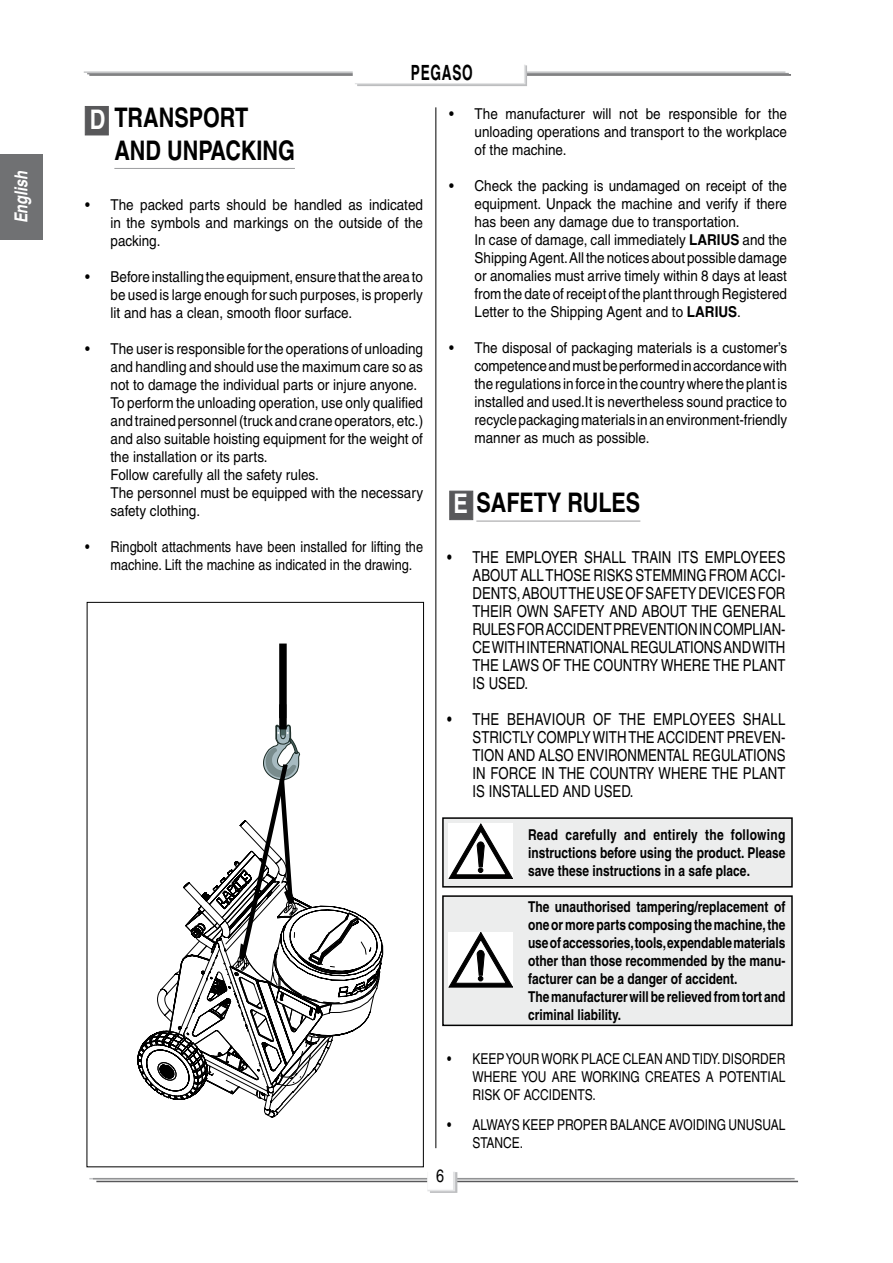
<style>
.page{position:relative;width:893px;height:1263px;background:#fff}
.page>*{position:absolute;margin:0;border:0;box-sizing:border-box;transform-origin:0 0}
.t1{font:700 27px "Helvetica";color:#000;scale:.8 1}
.t2{font:700 21px "Helvetica";letter-spacing:.05em;color:#000;scale:.65 1}
.t3{font:italic 700 18px "Helvetica";color:#fff;scale:.8 1}
.t4{font:18px "Helvetica";color:#000;scale:.8 1}
.t5{font:16.5px "Helvetica";color:#000;scale:.8 1}
.t6{font:15px/18px "Helvetica";color:#000;text-align:justify;scale:.9 1}
.t7{font:700 15px/18px "Helvetica";color:#000;text-align:justify;scale:.8 1}
.t8{font:15px/18px "Helvetica";color:#000;text-align:justify;scale:.8 1}
.t9{font:15px/18px "Helvetica";color:#000;scale:.85 1}
.s1{color:#fff}
.s2{font-weight:700}
</style>
<div class="page">
<hr style="left:89px;top:74px;width:702px;height:2px;background:#58585a">
<hr style="left:84px;top:71px;width:701px;height:2px;background:#c5c6c8">
<hr style="left:87px;top:73px;width:702px;height:1px;background:#929395">
<hr style="left:96px;top:1181px;width:702px;height:1px;background:#58585a">
<hr style="left:89px;top:1178px;width:702px;height:1px;background:#c5c6c8">
<hr style="left:93px;top:1178px;width:702px;height:1px;background:#929395">
<div style="left:430px;top:1172px;width:27px;height:21px;background:#cacbcd"></div>
<div style="left:427px;top:1172px;width:28px;height:19px;background:#e3e4e5"></div>
<div style="left:427px;top:1170px;width:26px;height:20px;background:#fff"></div>
<div style="left:357px;top:65px;width:170px;height:21px;background:#c8c9ca"></div>
<div style="left:355px;top:65px;width:170px;height:19px;background:#e3e4e5"></div>
<div style="left:353px;top:64px;width:171px;height:19px;background:#fff"></div>
<div style="left:0;top:155px;width:42px;height:85px;background:#707173"></div>
<div style="left:443px;top:896px;width:349px;height:129px;background:#eceded"></div>
<div style="left:442px;top:895px;width:351px;height:131px;border:2px solid #000"></div>
<div style="left:443px;top:818px;width:349px;height:69px;background:#eceded"></div>
<div style="left:442px;top:817px;width:351px;height:70px;border:2px solid #000"></div>
<div style="left:85px;top:106px;width:23px;height:29px;background:#58585a"></div>
<div style="left:450px;top:491px;width:23px;height:29px;background:#58585a"></div>
<svg style="left:449px;top:823px;width:64px;height:56px;background:#bababa"></svg>
<svg style="left:449px;top:932px;width:64px;height:55px;background:#bbb"></svg>
<hr style="left:436px;top:107px;width:1px;height:1041px;background:#000">
<div style="left:279px;top:643px;width:8px;height:86px;background:#000"></div>
<svg style="left:137px;top:724px;width:246px;height:393px"></svg>
<hr style="left:114px;top:168px;width:181px;height:1px;background:#9c9d9f">
<hr style="left:476px;top:521px;width:164px;height:1px;background:#9c9d9f">
<p class="t3" style="left:10px;top:223px;width:67px;rotate:-90deg">English</p>
<h2 class="t2" style="left:411px;top:60px;width:97px">PEGASO</h2>
<h1 class="t1" style="left:90px;top:101px;width:200px"><span class="s1">D</span> TRANSPORT</h1>
<p class="t6" style="left:475px;top:104px;width:349px;text-indent:-26px">• The manufacturer will not be responsible for the unloading operations and transport to the workplace of the machine.</p>
<p class="t6" style="left:475px;top:176px;width:349px;text-align:left;text-indent:-25px">• Check the packing is undamaged on receipt of the equipment. Unpack the machine and verify if there has been any damage due to transportation.<br>In case of damage, call immediately <span class="s2">LARIUS</span> and the Shipping Agent. All the notices about possible damage or anomalies must arrive timely within 8 days at least from the date of receipt of the plant through Registered Letter to the Shipping Agent and to <span class="s2">LARIUS</span>.</p>
<p class="t6" style="left:475px;top:338px;width:349px;text-indent:-26px">• The disposal of packaging materials is a customer’s competence and must be performed in accordance with the regulations in force in the country where the plant is installed and used.It is nevertheless sound practice to recycle packaging materials in an environment-friendly manner as much as possible.</p>
<h1 class="t1" style="left:114px;top:134px;width:227px">AND UNPACKING</h1>
<p class="t6" style="left:111px;top:196px;width:349px;text-indent:-25px">• The packed parts should be handled as indicated in the symbols and markings on the outside of the packing.</p>
<p class="t6" style="left:111px;top:268px;width:349px;text-indent:-26px">• Beforeinstallingtheequipment,ensurethattheareato be used is large enough for such purposes, is properly lit and has a clean, smooth floor surface.</p>
<p class="t6" style="left:111px;top:340px;width:349px;text-align:left;text-indent:-26px">• The user is responsible for the operations of unloading and handling and should use the maximum care so as not to damage the individual parts or injure anyone.<br>To perform the unloading operation, use only qualified and trained personnel (truck and crane operators, etc.) and also suitable hoisting equipment for the weight of the installation or its parts.<br>Follow carefully all the safety rules.<br>The personnel must be equipped with the necessary safety clothing.</p>
<p class="t9" style="left:111px;top:538px;width:369px;text-indent:-25px">• Ringbolt attachments have been installed for lifting the machine. Lift the machine as indicated in the drawing.</p>
<p class="t5" style="left:447px;top:547px;width:86px">• Theemployer</p>
<p class="t5" style="left:584px;top:547px;width:12px">shall</p>
<p class="t5" style="left:632px;top:547px;width:11px">train</p>
<p class="t5" style="left:678px;top:547px;width:9px">its</p>
<p class="t5" style="left:705px;top:547px;width:12px">employees</p>
<h1 class="t1" style="left:454px;top:486px;width:235px"><span class="s1">E</span> SAFETY RULES</h1>
<p class="t5" style="left:473px;top:565px;width:13px">about</p>
<p class="t5" style="left:520px;top:565px;width:44px">all those</p>
<p class="t5" style="left:593px;top:565px;width:11px">risks</p>
<p class="t5" style="left:635px;top:565px;width:12px">stemming</p>
<p class="t5" style="left:709px;top:565px;width:13px">from</p>
<p class="t5" style="left:750px;top:565px;width:11px">acci</p>
<p class="t5" style="left:781px;top:565px;width:7px">-</p>
<p class="t5" style="left:473px;top:583px;width:12px">dents</p>
<p class="t5" style="left:517px;top:583px;width:19px">, about</p>
<p class="t5" style="left:569px;top:583px;width:108px">theuseofsafety</p>
<p class="t5" style="left:698px;top:583px;width:11px">devices</p>
<p class="t5" style="left:758px;top:583px;width:12px">for</p>
<p class="t5" style="left:473px;top:601px;width:11px">their</p>
<p class="t5" style="left:517px;top:601px;width:14px">own</p>
<p class="t5" style="left:553px;top:601px;width:12px">safety</p>
<p class="t5" style="left:609px;top:601px;width:13px">and</p>
<p class="t5" style="left:642px;top:601px;width:13px">about</p>
<p class="t5" style="left:691px;top:601px;width:12px">the</p>
<p class="t5" style="left:722px;top:601px;width:13px">general</p>
<p class="t5" style="left:473px;top:619px;width:12px">rules</p>
<p class="t5" style="left:517px;top:619px;width:48px">for accident</p>
<p class="t5" style="left:613px;top:619px;width:12px">prevention</p>
<p class="t5" style="left:699px;top:619px;width:30px">in complian</p>
<p class="t5" style="left:781px;top:619px;width:7px">-</p>
<p class="t5" style="left:473px;top:637px;width:36px">ce with</p>
<p class="t5" style="left:527px;top:637px;width:11px">international</p>
<p class="t5" style="left:630px;top:637px;width:12px">regulations</p>
<p class="t5" style="left:724px;top:637px;width:47px">and with</p>
<p class="t5" style="left:473px;top:655px;width:12px">the</p>
<p class="t5" style="left:502px;top:655px;width:12px">laws</p>
<p class="t5" style="left:543px;top:655px;width:39px">of the</p>
<p class="t5" style="left:594px;top:655px;width:13px">country</p>
<p class="t5" style="left:661px;top:655px;width:14px">where</p>
<p class="t5" style="left:713px;top:655px;width:12px">the</p>
<p class="t5" style="left:743px;top:655px;width:12px">plant</p>
<p class="t5" style="left:473px;top:673px;width:33px">is used</p>
<p class="t5" style="left:524px;top:673px;width:6px">.</p>
<p class="t5" style="left:447px;top:709px;width:87px">• Thebehaviour</p>
<p class="t5" style="left:593px;top:709px;width:44px">of the</p>
<p class="t5" style="left:653px;top:709px;width:13px">employees</p>
<p class="t5" style="left:743px;top:709px;width:12px">shall</p>
<p class="t5" style="left:473px;top:727px;width:11px">strictly</p>
<p class="t5" style="left:537px;top:727px;width:13px">comply</p>
<p class="t5" style="left:593px;top:727px;width:12px">with</p>
<p class="t5" style="left:628px;top:727px;width:58px">the Accident</p>
<p class="t5" style="left:727px;top:727px;width:12px">preven</p>
<p class="t5" style="left:781px;top:727px;width:7px">-</p>
<p class="t5" style="left:473px;top:745px;width:11px">tion</p>
<p class="t5" style="left:507px;top:745px;width:243px">AND ALSO ENVIRONMENTAL regulations</p>
<p class="t5" style="left:473px;top:763px;width:35px">in force</p>
<p class="t5" style="left:541px;top:763px;width:34px">in the</p>
<p class="t5" style="left:590px;top:763px;width:13px">country</p>
<p class="t5" style="left:659px;top:763px;width:14px">where</p>
<p class="t5" style="left:712px;top:763px;width:12px">the</p>
<p class="t5" style="left:743px;top:763px;width:12px">plant</p>
<p class="t5" style="left:473px;top:781px;width:31px">is installed</p>
<p class="t5" style="left:563px;top:781px;width:13px">and</p>
<p class="t5" style="left:594px;top:781px;width:12px">used</p>
<p class="t5" style="left:630px;top:781px;width:6px">.</p>
<p class="t7" style="left:528px;top:826px;width:323px">Read carefully and entirely the following instructions before using the product. Please save these instructions in a safe place.</p>
<p class="t7" style="left:528px;top:898px;width:323px;text-align:left">The unauthorised tampering/replacement of one or more parts composing the machine, the use of accessories, tools, expendable materials other than those recommended by the manu&shy;facturer can be a danger of accident.<br>The manufacturer will be relieved from tort and criminal liability.</p>
<p class="t8" style="left:473px;top:1049px;width:393px;text-indent:-26px">• KEEP YOUR WORK PLACE CLEAN AND TIDY. DISORDER WHERE YOU ARE WORKING CREATES A POTENTIAL RISK OF ACCIDENTS.</p>
<p class="t8" style="left:473px;top:1115px;width:393px;text-indent:-26px">• ALWAYS KEEP PROPER BALANCE AVOIDING UNUSUAL<br>STANCE.</p>
<p class="t4" style="left:436px;top:1165px;width:12px">6</p>
</div>
